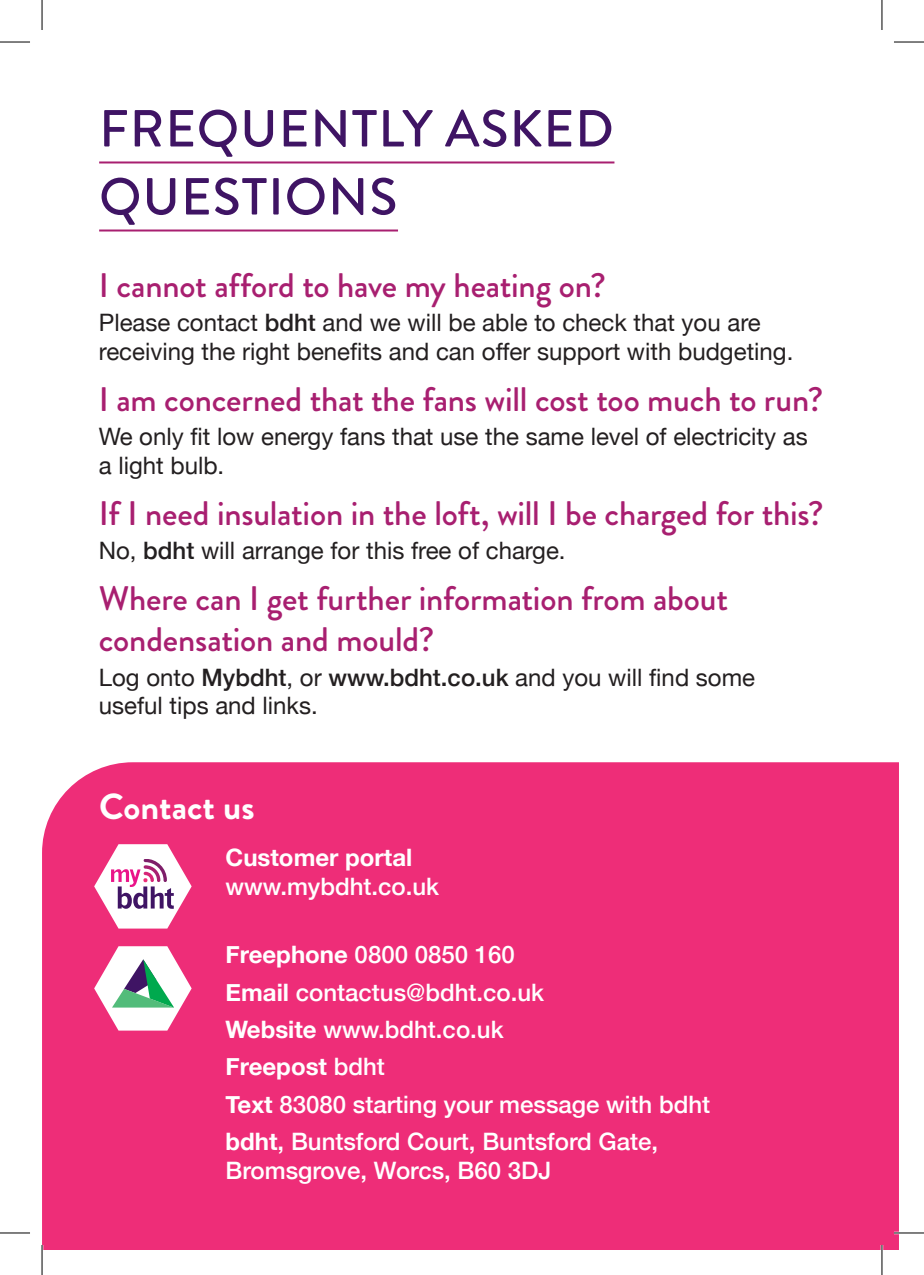
<style>
.page{position:relative;width:924px;height:1275px;background:#fff}
.page>*{position:absolute;margin:0;border:0;box-sizing:border-box;transform-origin:0 0}
.t1{font:500 52px/68px "Brandon Grotesque";letter-spacing:.02em;color:#3f1464}
.t2{font:700 36.2px "Brandon Grotesque";color:#fff}
.t3{font:500 34px/40.8px "Brandon Grotesque";letter-spacing:-.005em;color:#a81f70}
.t4{font:24px/28.8px "Helvetica Neue";color:#231f20}
.t5{font:500 24px/37.2px "Helvetica Neue";color:#fff}
.t6{font:700 24px "Helvetica Neue";color:#fff}
.s1{font-weight:500}
.s2{font-weight:700}
</style>
<div class="page">
<div style="left:42px;top:762px;width:856px;height:488px;background:#ee2d78"></div>
<hr style="left:99px;top:161px;width:515px;height:2px;background:#a81f70">
<hr style="left:99px;top:229px;width:299px;height:2px;background:#a81f70">
<svg style="left:94px;top:946px;width:97px;height:84px"></svg>
<svg style="left:94px;top:844px;width:97px;height:84px"></svg>
<hr style="left:893px;top:1231px;width:30px;height:3px;background:#fff">
<hr style="left:880px;top:1245px;width:2px;height:30px;background:#fff">
<hr style="left:0;top:42px;width:30px;height:1px;background:#000">
<hr style="left:893px;top:42px;width:30px;height:1px;background:#000">
<hr style="left:0;top:1232px;width:30px;height:1px;background:#000">
<hr style="left:893px;top:1232px;width:30px;height:1px;background:#000">
<hr style="left:42px;top:0;width:1px;height:30px;background:#000">
<hr style="left:42px;top:1245px;width:1px;height:30px;background:#000">
<hr style="left:881px;top:0;width:1px;height:30px;background:#000">
<hr style="left:881px;top:1245px;width:1px;height:30px;background:#000">
<h1 class="t1" style="left:99px;top:95px;width:516px">FREQUENTLY ASKED<br>QUESTIONS</h1>
<h3 class="t3" style="left:99px;top:265px;width:508px">I cannot afford to have my heating on?</h3>
<p class="t4" style="left:99px;top:310px;width:695px">Please contact <span class="s1">bdht</span> and we will be able to check that you are receiving the right benefits and can offer support with budgeting.</p>
<h3 class="t3" style="left:99px;top:379px;width:725px">I am concerned that the fans will cost too much to run?</h3>
<p class="t4" style="left:99px;top:424px;width:710px">We only fit low energy fans that use the same level of electricity as a light bulb.</p>
<h3 class="t3" style="left:99px;top:493px;width:726px">If I need insulation in the loft, will I be charged for this?</h3>
<p class="t4" style="left:99px;top:538px;width:468px">No, <span class="s1">bdht</span> will arrange for this free of charge.</p>
<h3 class="t3" style="left:99px;top:578px;width:630px">Where can I get further information from about condensation and mould?</h3>
<p class="t4" style="left:99px;top:664px;width:657px">Log onto <span class="s1">Mybdht</span>, or <span class="s1">www.bdht.co.uk</span> and you will find some useful tips and links.</p>
<h2 class="t2" style="left:99px;top:781px;width:157px">Contact us</h2>
<p class="t6" style="left:225px;top:839px;width:188px">Customer portal</p>
<p class="t5" style="left:225px;top:866px;width:215px">www.mybdht.co.uk</p>
<p class="t5" style="left:225px;top:934px;width:486px"><span class="s2">Freephone</span> 0800 0850 160<br><span class="s2">Email</span> contactus@bdht.co.uk<br><span class="s2">Website</span> www.bdht.co.uk<br><span class="s2">Freepost</span> bdht<br><span class="s2">Text</span> 83080 starting your message with bdht <span class="s2">bdht</span>, Buntsford Court, Buntsford Gate,</p>
<p class="t5" style="left:225px;top:1149px;width:327px">Bromsgrove, Worcs, B60 3DJ</p>
</div>
